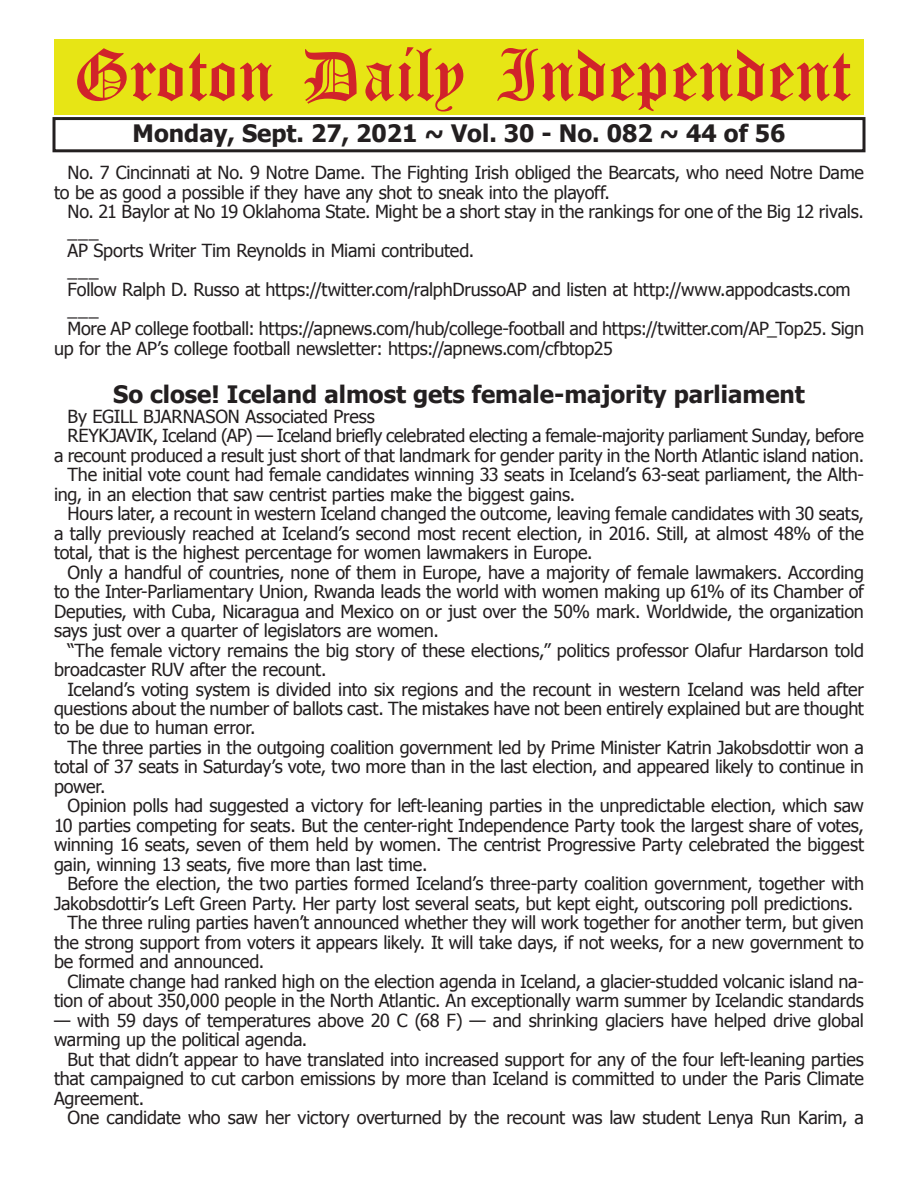
<style>
.page{position:relative;width:918px;height:1188px;background:#fff}
.page>*{position:absolute;margin:0;border:0;box-sizing:border-box;transform-origin:0 0}
.t1{font:54px "Old English Five";color:#d1232a}
.t2{font:700 24px "Tahoma";color:#231f20}
.t3{font:18px/19.5px "Tahoma";letter-spacing:-.015em;color:#231f20}
</style>
<div class="page">
<div style="left:52px;top:117px;width:814px;height:35px;border:3px solid #231f20"></div>
<div style="left:54px;top:40px;width:810px;height:75px;background:#e7e515"></div>
<h1 class="t1" style="left:73px;top:50px;width:779px">Groton Daily Independent</h1>
<h2 class="t2" style="left:133px;top:116px;width:654px">Monday, Sept. 27, 2021 ~ Vol. 30 - No. 082 ~ 44 of 56</h2>
<p class="t3" style="left:54px;top:162px;width:812px;text-indent:14px">No. 7 Cincinnati at No. 9 Notre Dame. The Fighting Irish obliged the Bearcats, who need Notre Dame to be as good a possible if they have any shot to sneak into the playoff.</p>
<p class="t3" style="left:68px;top:201px;width:798px">No. 21 Baylor at No 19 Oklahoma State. Might be a short stay in the rankings for one of the Big 12 rivals.</p>
<p class="t3" style="left:68px;top:221px;width:33px">___</p>
<p class="t3" style="left:68px;top:240px;width:408px">AP Sports Writer Tim Reynolds in Miami contributed.</p>
<p class="t3" style="left:68px;top:260px;width:33px">___</p>
<p class="t3" style="left:68px;top:279px;width:785px">Follow Ralph D. Russo at https://twitter.com/ralphDrussoAP and listen at http://www.appodcasts.com</p>
<p class="t3" style="left:68px;top:299px;width:33px">___</p>
<p class="t3" style="left:68px;top:318px;width:798px">More AP college football: https://apnews.com/hub/college-football and https://twitter.com/AP_Top25. Sign</p>
<p class="t3" style="left:54px;top:338px;width:561px">up for the AP’s college football newsletter: https://apnews.com/cfbtop25</p>
<h2 class="t2" style="left:113px;top:378px;width:693px">So close! Iceland almost gets female-majority parliament</h2>
<p class="t3" style="left:68px;top:405px;width:309px">By EGILL BJARNASON Associated Press</p>
<p class="t3" style="left:68px;top:425px;width:798px">REYKJAVIK, Iceland (AP) — Iceland briefly celebrated electing a female-majority parliament Sunday, before</p>
<p class="t3" style="left:54px;top:444px;width:812px">a recount produced a result just short of that landmark for gender parity in the North Atlantic island nation.</p>
<p class="t3" style="left:68px;top:464px;width:798px">The initial vote count had female candidates winning 33 seats in Iceland’s 63-seat parliament, the Alth-</p>
<p class="t3" style="left:54px;top:483px;width:523px">ing, in an election that saw centrist parties make the biggest gains.</p>
<p class="t3" style="left:68px;top:503px;width:798px">Hours later, a recount in western Iceland changed the outcome, leaving female candidates with 30 seats,</p>
<p class="t3" style="left:54px;top:522px;width:811px">a tally previously reached at Iceland’s second most recent election, in 2016. Still, at almost 48% of the</p>
<p class="t3" style="left:54px;top:542px;width:540px">total, that is the highest percentage for women lawmakers in Europe.</p>
<p class="t3" style="left:68px;top:561px;width:798px">Only a handful of countries, none of them in Europe, have a majority of female lawmakers. According</p>
<p class="t3" style="left:54px;top:581px;width:811px">to the Inter-Parliamentary Union, Rwanda leads the world with women making up 61% of its Chamber of</p>
<p class="t3" style="left:54px;top:600px;width:812px">Deputies, with Cuba, Nicaragua and Mexico on or just over the 50% mark. Worldwide, the organization</p>
<p class="t3" style="left:54px;top:620px;width:386px">says just over a quarter of legislators are women.</p>
<p class="t3" style="left:68px;top:639px;width:798px">“The female victory remains the big story of these elections,” politics professor Olafur Hardarson told</p>
<p class="t3" style="left:54px;top:659px;width:274px">broadcaster RUV after the recount.</p>
<p class="t3" style="left:68px;top:678px;width:798px">Iceland’s voting system is divided into six regions and the recount in western Iceland was held after</p>
<p class="t3" style="left:54px;top:698px;width:811px">questions about the number of ballots cast. The mistakes have not been entirely explained but are thought</p>
<p class="t3" style="left:54px;top:717px;width:203px">to be due to human error.</p>
<p class="t3" style="left:68px;top:737px;width:798px">The three parties in the outgoing coalition government led by Prime Minister Katrin Jakobsdottir won a</p>
<p class="t3" style="left:54px;top:756px;width:812px">total of 37 seats in Saturday’s vote, two more than in the last election, and appeared likely to continue in</p>
<p class="t3" style="left:54px;top:776px;width:53px">power.</p>
<p class="t3" style="left:68px;top:795px;width:798px">Opinion polls had suggested a victory for left-leaning parties in the unpredictable election, which saw</p>
<p class="t3" style="left:54px;top:815px;width:811px">10 parties competing for seats. But the center-right Independence Party took the largest share of votes,</p>
<p class="t3" style="left:54px;top:834px;width:812px">winning 16 seats, seven of them held by women. The centrist Progressive Party celebrated the biggest</p>
<p class="t3" style="left:54px;top:854px;width:375px">gain, winning 13 seats, five more than last time.</p>
<p class="t3" style="left:68px;top:873px;width:798px">Before the election, the two parties formed Iceland’s three-party coalition government, together with</p>
<p class="t3" style="left:54px;top:893px;width:801px">Jakobsdottir’s Left Green Party. Her party lost several seats, but kept eight, outscoring poll predictions.</p>
<p class="t3" style="left:68px;top:912px;width:798px">The three ruling parties haven’t announced whether they will work together for another term, but given</p>
<p class="t3" style="left:54px;top:932px;width:812px">the strong support from voters it appears likely. It will take days, if not weeks, for a new government to</p>
<p class="t3" style="left:54px;top:951px;width:212px">be formed and announced.</p>
<p class="t3" style="left:68px;top:971px;width:798px">Climate change had ranked high on the election agenda in Iceland, a glacier-studded volcanic island na-</p>
<p class="t3" style="left:54px;top:990px;width:811px">tion of about 350,000 people in the North Atlantic. An exceptionally warm summer by Icelandic standards</p>
<p class="t3" style="left:54px;top:1010px;width:811px">— with 59 days of temperatures above 20 C (68 F) — and shrinking glaciers have helped drive global warming up the political agenda.</p>
<p class="t3" style="left:54px;top:1049px;width:812px;text-align:justify;text-indent:14px">But that didn’t appear to have translated into increased support for any of the four left-leaning parties that campaigned to cut carbon emissions by more than Iceland is committed to under the Paris Climate Agreement.</p>
<p class="t3" style="left:68px;top:1107px;width:798px">One candidate who saw her victory overturned by the recount was law student Lenya Run Karim, a</p>
</div>
